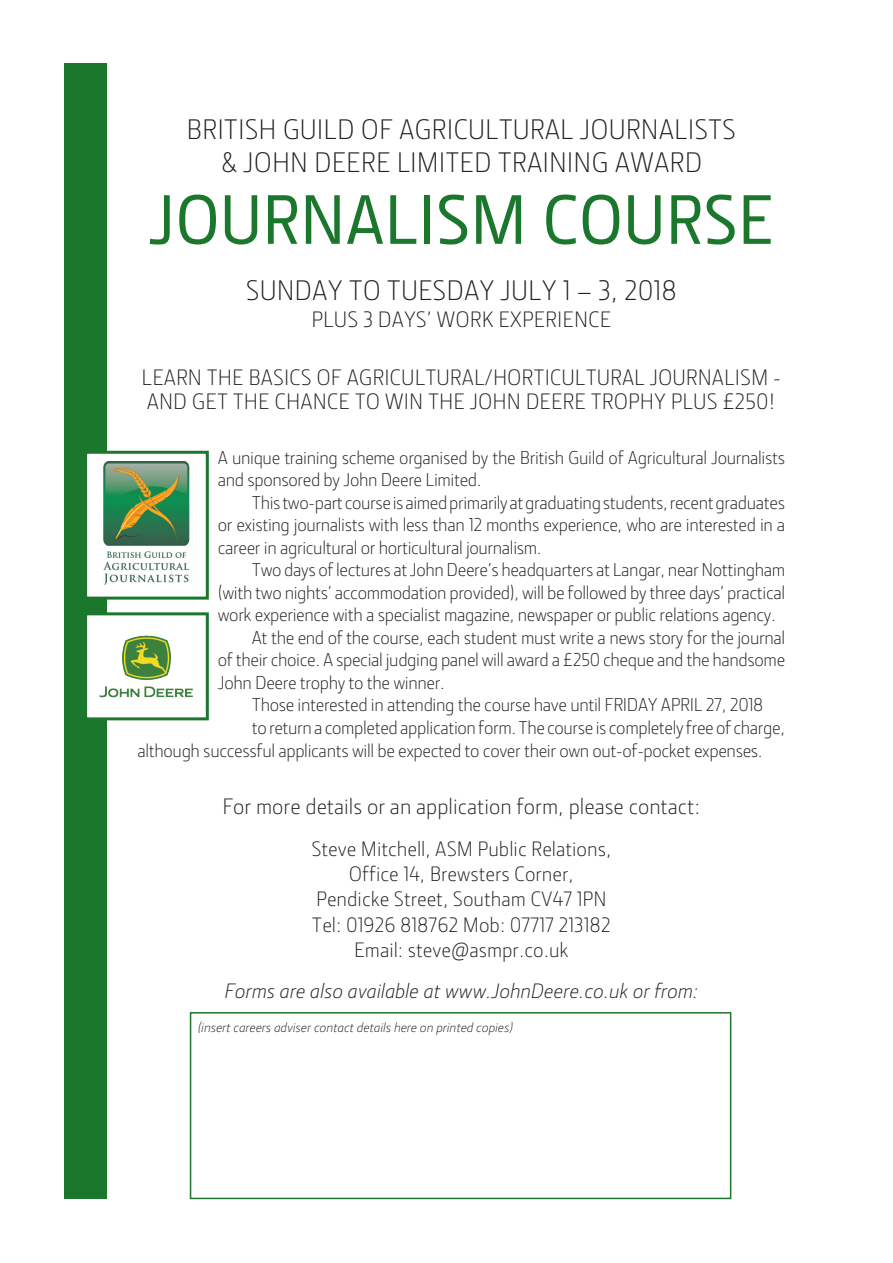
<style>
.page{position:relative;width:893px;height:1263px;background:#fff}
.page>*{position:absolute;margin:0;border:0;box-sizing:border-box;transform-origin:0 0}
.t1{font:500 70.5px "JD Sans Pro";color:#1a772c}
.t2{font:300 28.5px/33px "JD Sans Pro";color:#231f20;text-align:center}
.t3{font:300 22.5px/24px "JD Sans Pro";color:#231f20}
.t4{font:300 21px/25.2px "JD Sans Pro";color:#231f20;text-align:center}
.t5{font:italic 300 21px "JD Sans Pro";color:#231f20}
.t6{font:300 18.75px/22.5px "JD Sans Pro";letter-spacing:-.02em;color:#231f20}
.t7{font:italic 300 13.5px "JD Sans Pro";color:#231f20}
</style>
<div class="page">
<div style="left:64px;top:64px;width:42px;height:1135px;background:#1a772c"></div>
<div style="left:190px;top:1012px;width:541px;height:187px;border:2px solid #1a772c"></div>
<div style="left:86px;top:452px;width:121px;height:146px;background:#fff"></div>
<img style="left:103px;top:461px;width:87px;height:124px">
<div style="left:84px;top:451px;width:125px;height:149px;border:3px solid #1a772c"></div>
<div style="left:86px;top:614px;width:121px;height:105px;background:#fff"></div>
<img style="left:99px;top:635px;width:94px;height:63px">
<div style="left:84px;top:612px;width:125px;height:108px;border:3px solid #1a772c"></div>
<h2 class="t2" style="left:187px;top:112px;width:551px">BRITISH GUILD OF AGRICULTURAL JOURNALISTS &amp; JOHN DEERE LIMITED TRAINING AWARD</h2>
<h1 class="t1" style="left:149px;top:173px;width:626px">JOURNALISM COURSE</h1>
<h2 class="t2" style="left:246px;top:273px;width:432px">SUNDAY TO TUESDAY JULY 1 – 3, 2018</h2>
<p class="t3" style="left:311px;top:307px;width:301px">PLUS 3 DAYS’ WORK EXPERIENCE</p>
<p class="t3" style="left:142px;top:365px;width:641px">LEARN THE BASICS OF AGRICULTURAL/HORTICULTURAL JOURNALISM -<br>AND GET THE CHANCE TO WIN THE JOHN DEERE TROPHY PLUS £250!</p>
<p class="t6" style="left:218px;top:446px;width:569px">A unique training scheme organised by the British Guild of Agricultural Journalists and sponsored by John Deere Limited.</p>
<p class="t6" style="left:218px;top:491px;width:569px;text-align:justify;text-indent:34px">This two-part course is aimed primarily at graduating students, recent graduates or existing journalists with less than 12 months experience, who are interested in a career in agricultural or horticultural journalism.</p>
<p class="t6" style="left:252px;top:558px;width:535px">Two days of lectures at John Deere’s headquarters at Langar, near Nottingham</p>
<p class="t6" style="left:218px;top:581px;width:569px">(with two nights’ accommodation provided), will be followed by three days’ practical</p>
<p class="t6" style="left:218px;top:603px;width:560px">work experience with a specialist magazine, newspaper or public relations agency.</p>
<p class="t6" style="left:252px;top:626px;width:535px">At the end of the course, each student must write a news story for the journal</p>
<p class="t6" style="left:218px;top:648px;width:569px">of their choice. A special judging panel will award a £250 cheque and the handsome</p>
<p class="t6" style="left:218px;top:671px;width:229px">John Deere trophy to the winner.</p>
<p class="t6" style="left:252px;top:693px;width:513px">Those interested in attending the course have until FRIDAY APRIL 27, 2018</p>
<p class="t6" style="left:252px;top:716px;width:535px">to return a completed application form. The course is completely free of charge,</p>
<p class="t6" style="left:138px;top:739px;width:627px">although successful applicants will be expected to cover their own out-of-pocket expenses.</p>
<p class="t3" style="left:222px;top:794px;width:479px">For more details or an application form, please contact:</p>
<p class="t4" style="left:311px;top:836px;width:301px">Steve Mitchell, ASM Public Relations, Office 14, Brewsters Corner, Pendicke Street, Southam CV47 1PN Tel: 01926 818762 Mob: 07717 213182<br>Email: steve@asmpr.co.uk</p>
<p class="t5" style="left:224px;top:978px;width:475px">Forms are also available at www.JohnDeere.co.uk or from:</p>
<p class="t7" style="left:198px;top:1019px;width:317px">(insert careers adviser contact details here on printed copies)</p>
</div>
